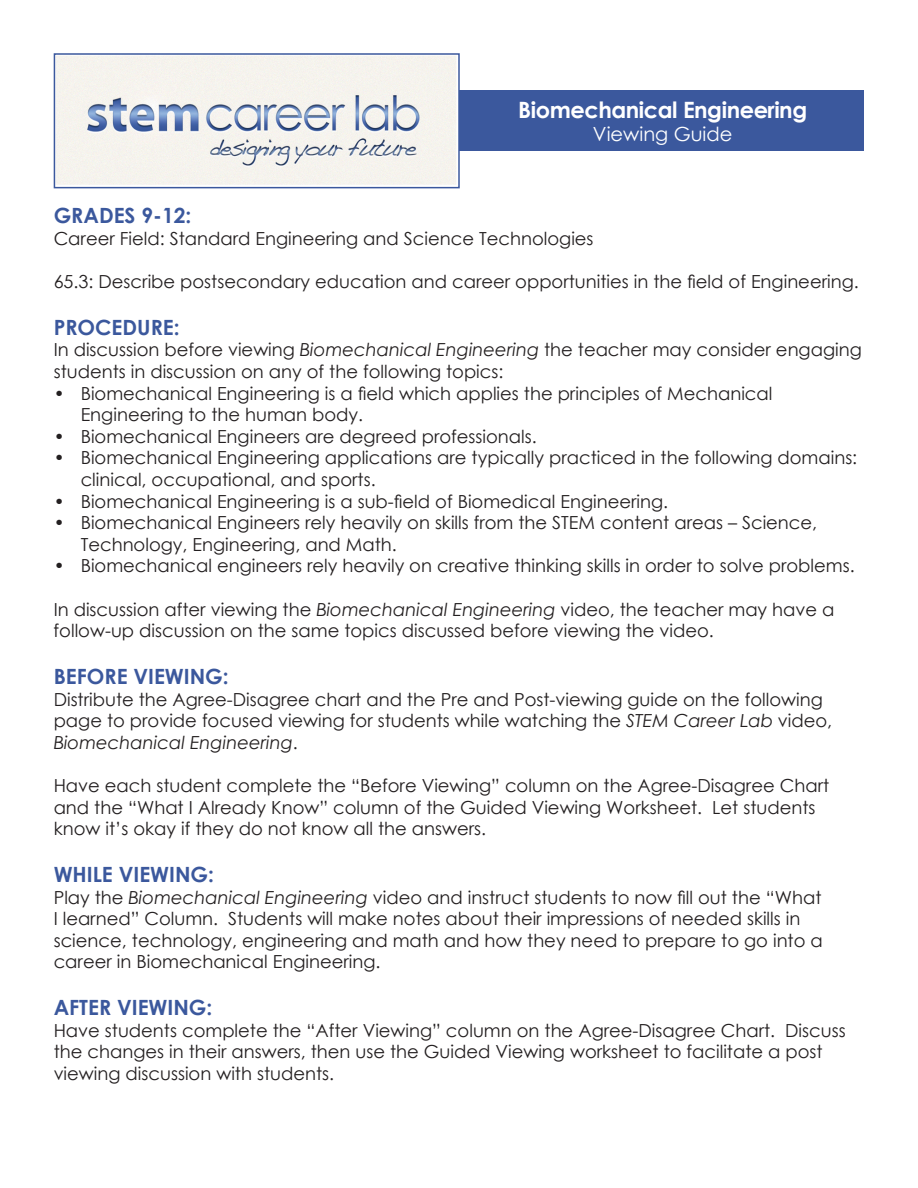
<style>
.page{position:relative;width:918px;height:1188px;background:#fff}
.page>*{position:absolute;margin:0;border:0;box-sizing:border-box;transform-origin:0 0}
.t1{font:700 22.5px "Century Gothic";letter-spacing:-.02em;color:#fff}
.t2{font:700 21px "Century Gothic";color:#3b589d}
.t3{font:19.5px "Century Gothic";color:#fff}
.t4{font:18px/21.6px "Century Gothic";color:#231f20}
.s1{font-style:italic}
</style>
<div class="page">
<div style="left:75px;top:91px;width:789px;height:60px;background:#3b589d"></div>
<img style="left:57px;top:56px;width:400px;height:129px">
<div style="left:54px;top:53px;width:406px;height:135px;border:2px solid #3b589d"></div>
<p class="t1" style="left:518px;top:92px;width:290px">BIOMECHANICAL ENGINEERING</p>
<p class="t3" style="left:593px;top:120px;width:141px">Viewing Guide</p>
<p class="t2" style="left:54px;top:200px;width:139px">GRADES 9-12:</p>
<p class="t4" style="left:54px;top:227px;width:541px">Career Field: Standard Engineering and Science Technologies</p>
<p class="t4" style="left:54px;top:270px;width:807px">65.3: Describe postsecondary education and career opportunities in the field of Engineering.</p>
<p class="t2" style="left:54px;top:311px;width:127px">PROCEDURE:</p>
<p class="t4" style="left:54px;top:339px;width:810px">In discussion before viewing <span class="s1">Biomechanical Engineering</span> the teacher may consider engaging students in discussion on any of the following topics:</p>
<p class="t4" style="left:81px;top:382px;width:693px;text-indent:-27px">• Biomechanical Engineering is a field which applies the principles of Mechanical<br>Engineering to the human body.</p>
<p class="t4" style="left:54px;top:425px;width:485px">• Biomechanical Engineers are degreed professionals.</p>
<p class="t4" style="left:81px;top:447px;width:778px;text-indent:-27px">• Biomechanical Engineering applications are typically practiced in the following domains: clinical, occupational, and sports.</p>
<p class="t4" style="left:54px;top:490px;width:616px">• Biomechanical Engineering is a sub-field of Biomedical Engineering.</p>
<p class="t4" style="left:81px;top:512px;width:738px;text-indent:-27px">• Biomechanical Engineers rely heavily on skills from the STEM content areas – Science,<br>Technology, Engineering, and Math.</p>
<p class="t4" style="left:54px;top:555px;width:803px">• Biomechanical engineers rely heavily on creative thinking skills in order to solve problems.</p>
<p class="t4" style="left:54px;top:598px;width:782px">In discussion after viewing the <span class="s1">Biomechanical Engineering</span> video, the teacher may have a follow-up discussion on the same topics discussed before viewing the video.</p>
<p class="t2" style="left:54px;top:660px;width:177px">BEFORE VIEWING:</p>
<p class="t4" style="left:54px;top:688px;width:780px">Distribute the Agree-Disagree chart and the Pre and Post-viewing guide on the following page to provide focused viewing for students while watching the <span class="s1">STEM Career Lab</span> video,<br><span class="s1">Biomechanical Engineering</span>.</p>
<p class="t4" style="left:54px;top:774px;width:777px">Have each student complete the “Before Viewing” column on the Agree-Disagree Chart and the “What I Already Know” column of the Guided Viewing Worksheet. Let students know it’s okay if they do not know all the answers.</p>
<p class="t2" style="left:54px;top:858px;width:162px">WHILE VIEWING:</p>
<p class="t4" style="left:54px;top:886px;width:771px">Play the <span class="s1">Biomechanical Engineering</span> video and instruct students to now fill out the “What I learned” Column. Students will make notes about their impressions of needed skills in science, technology, engineering and math and how they need to prepare to go into a career in Biomechanical Engineering.</p>
<p class="t2" style="left:54px;top:992px;width:160px">AFTER VIEWING:</p>
<p class="t4" style="left:54px;top:1019px;width:794px">Have students complete the “After Viewing” column on the Agree-Disagree Chart. Discuss the changes in their answers, then use the Guided Viewing worksheet to facilitate a post viewing discussion with students.</p>
</div>
